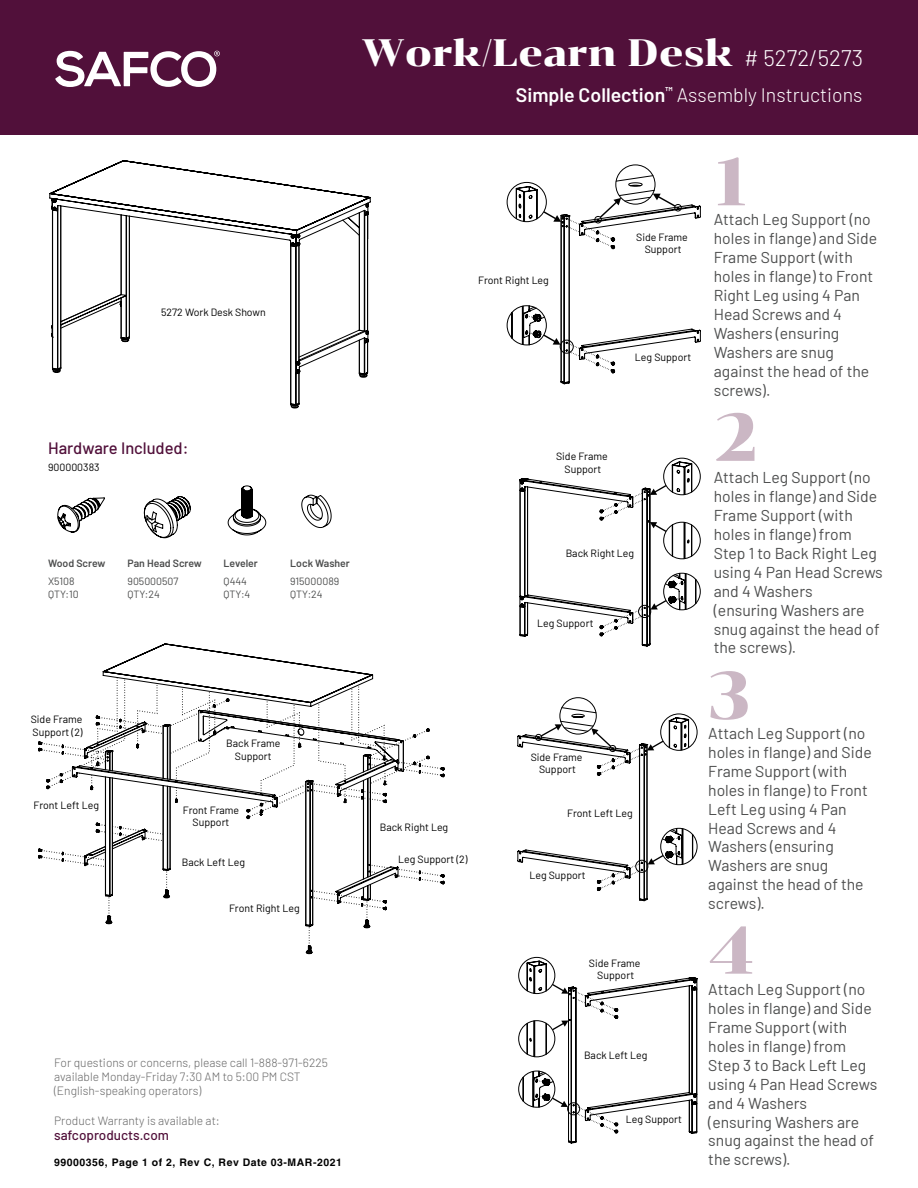
<style>
.page{position:relative;width:918px;height:1188px;background:#fff}
.page>*{position:absolute;margin:0;border:0;box-sizing:border-box;transform-origin:0 0}
.t1{font:67.5px "Chonburi";color:#cbb7c4}
.t2{font:37.95px "Chonburi";color:#fff}
.t3{font:300 19.5px "Barlow";color:#fff}
.t4{font:500 16.5px "Barlow";color:#51103a}
.t5{font:15.75px/18.9px "Barlow";color:#4d4e4e}
.t6{font:500 13.5px "Barlow";color:#51103a}
.t7{font:300 12px/14.4px "Barlow";color:#676767}
.t8{font:10.5px/12.6px "Barlow";color:#000;text-align:center}
.t9{font:10.5px/12.6px "Barlow";color:#4d4e4e}
.t10{font:700 10.5px "Helvetica LT Std";letter-spacing:.05em;color:#000}
.t11{font:600 10.5px "Barlow";color:#4d4e4e}
.s1{font-family:"Barlow";font-weight:300;font-size:22.5px}
.s2{font-weight:600}
</style>
<div class="page">
<div style="left:519px;top:1021px;width:36px;height:36px;border:1px solid #000;border-radius:50%"></div>
<div style="left:519px;top:1071px;width:36px;height:36px;border:1px solid #000;border-radius:50%"></div>
<div style="left:519px;top:957px;width:36px;height:37px;border:1px solid #000;border-radius:50%"></div>
<svg style="left:523px;top:961px;width:174px;height:182px"></svg>
<div style="left:560px;top:698px;width:36px;height:36px;border:1px solid #000;border-radius:50%"></div>
<div style="left:661px;top:828px;width:36px;height:37px;border:1px solid #000;border-radius:50%"></div>
<svg style="left:518px;top:707px;width:175px;height:194px"></svg>
<div style="left:661px;top:714px;width:36px;height:36px;border:1px solid #000;border-radius:50%"></div>
<div style="left:664px;top:522px;width:36px;height:37px;border:1px solid #000;border-radius:50%"></div>
<div style="left:664px;top:573px;width:36px;height:37px;border:1px solid #000;border-radius:50%"></div>
<div style="left:664px;top:458px;width:36px;height:37px;border:1px solid #000;border-radius:50%"></div>
<svg style="left:520px;top:462px;width:176px;height:184px"></svg>
<div style="left:0;top:0;width:918px;height:135px;background:#51103a"></div>
<svg style="left:55px;top:51px;width:165px;height:36px"></svg>
<svg style="left:144px;top:496px;width:46px;height:42px"></svg>
<svg style="left:58px;top:498px;width:47px;height:34px"></svg>
<svg style="left:228px;top:486px;width:38px;height:49px"></svg>
<svg style="left:102px;top:644px;width:272px;height:33px"></svg>
<svg style="left:41px;top:677px;width:401px;height:269px"></svg>
<div style="left:616px;top:165px;width:39px;height:39px;border:1px solid #000;border-radius:50%"></div>
<div style="left:507px;top:306px;width:39px;height:39px;border:1px solid #000;border-radius:50%"></div>
<svg style="left:512px;top:175px;width:189px;height:209px"></svg>
<div style="left:507px;top:182px;width:39px;height:40px;border:1px solid #000;border-radius:50%"></div>
<svg style="left:49px;top:160px;width:322px;height:43px"></svg>
<svg style="left:51px;top:198px;width:318px;height:210px"></svg>
<svg style="left:52px;top:199px;width:316px;height:207px"></svg>
<svg style="left:302px;top:495px;width:29px;height:33px"></svg>
<h2 class="t2" style="left:361px;top:26px;width:503px">Work/Learn Desk <span class="s1"># 5272/5273</span></h2>
<p class="t3" style="left:516px;top:81px;width:348px"><span class="s2">Simple Collection</span><sup>™</sup> Assembly Instructions</p>
<p class="t8" style="left:161px;top:305px;width:106px">5272 Work Desk Shown</p>
<p class="t4" style="left:48px;top:437px;width:142px">Hardware Included:</p>
<p class="t8" style="left:48px;top:460px;width:53px">900000383</p>
<p class="t11" style="left:48px;top:556px;width:59px">Wood Screw</p>
<p class="t11" style="left:128px;top:556px;width:76px">Pan Head Screw</p>
<p class="t11" style="left:224px;top:556px;width:36px">Leveler</p>
<p class="t9" style="left:224px;top:574px;width:28px">Q444<br>QTY:4</p>
<p class="t9" style="left:48px;top:574px;width:32px">X5108<br>QTY:10</p>
<p class="t9" style="left:128px;top:574px;width:52px">905000507<br>QTY:24</p>
<p class="t11" style="left:290px;top:556px;width:61px">Lock Washer</p>
<p class="t9" style="left:290px;top:574px;width:51px">915000089<br>QTY:24</p>
<p class="t8" style="left:31px;top:712px;width:53px;text-align:left">Side Frame<br>Support (2)</p>
<p class="t8" style="left:226px;top:737px;width:56px">Back Frame<br>Support</p>
<p class="t8" style="left:34px;top:799px;width:67px">Front Left Leg</p>
<p class="t8" style="left:183px;top:803px;width:58px">Front Frame<br>Support</p>
<p class="t8" style="left:182px;top:855px;width:65px">Back Left Leg</p>
<p class="t8" style="left:229px;top:902px;width:72px">Front Right Leg</p>
<p class="t7" style="left:54px;top:1054px;width:275px">For questions or concerns, please call 1-888-971-6225 available Monday-Friday 7:30 AM to 5:00 PM CST (English-speaking operators)</p>
<p class="t7" style="left:54px;top:1113px;width:167px">Product Warranty is available at:</p>
<p class="t6" style="left:54px;top:1125px;width:116px">safcoproducts.com</p>
<p class="t10" style="left:54px;top:1156px;width:289px">99000356, Page 1 of 2, Rev C, Rev Date 03-MAR-2021</p>
<p class="t8" style="left:478px;top:273px;width:72px">Front Right Leg</p>
<p class="t8" style="left:636px;top:230px;width:53px">Side Frame<br>Support</p>
<p class="t8" style="left:635px;top:350px;width:58px">Leg Support</p>
<p class="t8" style="left:556px;top:449px;width:53px">Side Frame<br>Support</p>
<p class="t8" style="left:566px;top:546px;width:70px">Back Right Leg</p>
<p class="t8" style="left:537px;top:616px;width:58px">Leg Support</p>
<p class="t8" style="left:380px;top:820px;width:70px">Back Right Leg</p>
<p class="t8" style="left:398px;top:852px;width:71px">Leg Support (2)</p>
<p class="t8" style="left:531px;top:750px;width:53px">Side Frame<br>Support</p>
<p class="t8" style="left:567px;top:806px;width:67px">Front Left Leg</p>
<p class="t8" style="left:529px;top:868px;width:58px">Leg Support</p>
<p class="t8" style="left:589px;top:956px;width:53px">Side Frame<br>Support</p>
<p class="t8" style="left:584px;top:1048px;width:65px">Back Left Leg</p>
<p class="t8" style="left:626px;top:1112px;width:58px">Leg Support</p>
<h1 class="t1" style="left:714px;top:133px;width:36px">1</h1>
<p class="t5" style="left:714px;top:209px;width:165px">Attach Leg Support (no holes in flange) and Side<br>Frame Support (with holes in flange) to Front<br>Right Leg using 4 Pan<br>Head Screws and 4<br>Washers (ensuring<br>Washers are snug against the head of the screws).</p>
<h1 class="t1" style="left:714px;top:388px;width:46px">2</h1>
<p class="t5" style="left:714px;top:467px;width:170px">Attach Leg Support (no holes in flange) and Side<br>Frame Support (with holes in flange) from<br>Step 1 to Back Right Leg using 4 Pan Head Screws and 4 Washers<br>(ensuring Washers are snug against the head of the screws).</p>
<h1 class="t1" style="left:708px;top:647px;width:44px">3</h1>
<p class="t5" style="left:708px;top:723px;width:165px">Attach Leg Support (no holes in flange) and Side<br>Frame Support (with holes in flange) to Front<br>Left Leg using 4 Pan<br>Head Screws and 4<br>Washers (ensuring<br>Washers are snug against the head of the screws).</p>
<h1 class="t1" style="left:708px;top:901px;width:47px">4</h1>
<p class="t5" style="left:708px;top:979px;width:170px">Attach Leg Support (no holes in flange) and Side<br>Frame Support (with holes in flange) from<br>Step 3 to Back Left Leg using 4 Pan Head Screws and 4 Washers<br>(ensuring Washers are snug against the head of the screws).</p>
</div>
